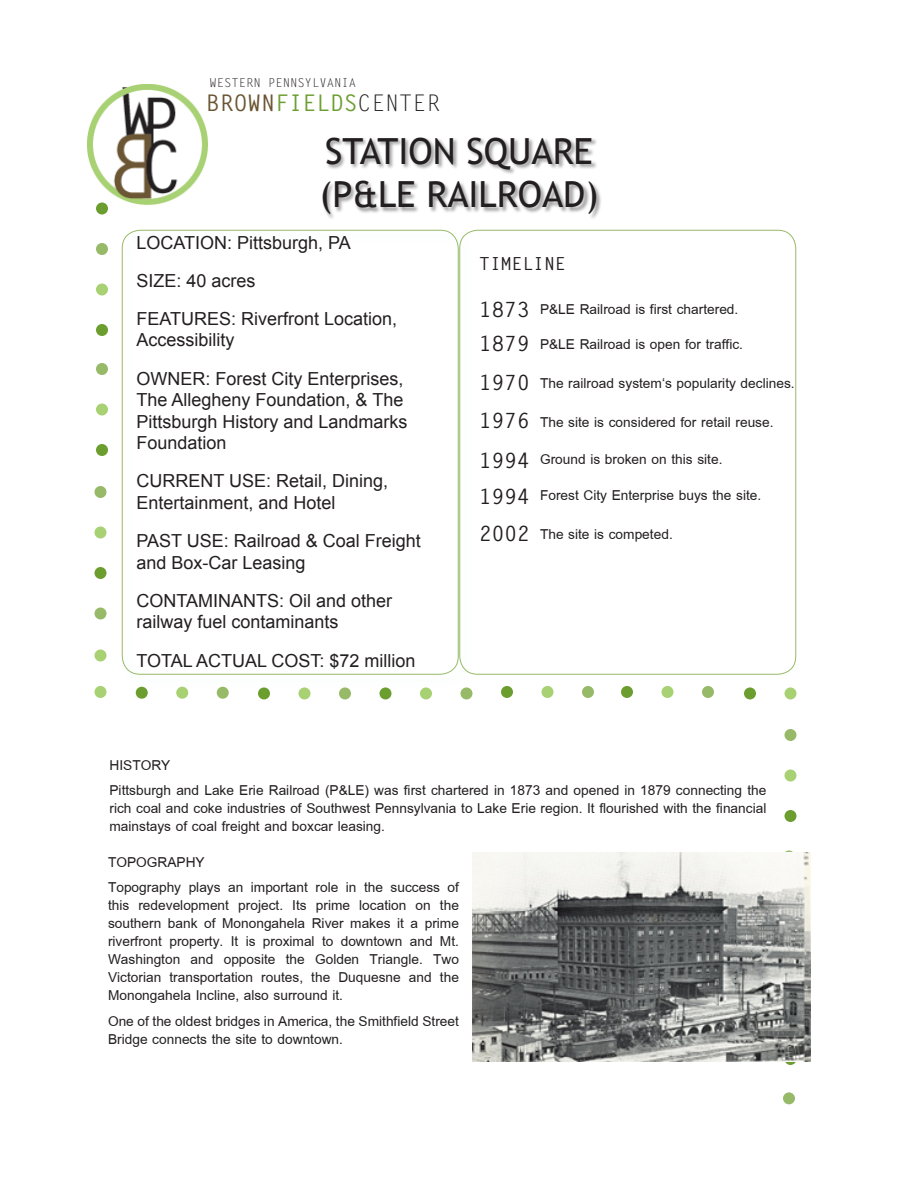
<style>
.page{position:relative;width:918px;height:1188px;background:#fff}
.page>*{position:absolute;margin:0;border:0;box-sizing:border-box;transform-origin:0 0}
.t1{font:36px "Trebuchet MS";color:#231f20}
.t2{font:700 22.95px "Letter Gothic Std";color:#6c9e2f}
.t3{font:21px/18px "Browallia New";color:#231f20;text-align:justify}
.t4{font:700 21px "Letter Gothic Std";color:#231f20}
.t5{font:18px/21.6px "Arial";color:#231f20}
.t6{font:700 18px "Letter Gothic Std";color:#231f20}
.t7{font:12.3px "Letter Gothic Std";color:#231f20}
.s1{color:#6b5633}
.s2{font-weight:400;color:#231f20}
</style>
<div class="page">
<img style="left:88px;top:85px;width:120px;height:127px">
<div style="left:136px;top:687px;width:12px;height:12px;background:#6c9e2f;border-radius:50%"></div>
<div style="left:176px;top:687px;width:12px;height:12px;background:#a7d172;border-radius:50%"></div>
<div style="left:217px;top:687px;width:12px;height:12px;background:#97ba68;border-radius:50%"></div>
<div style="left:258px;top:687px;width:12px;height:12px;background:#6c9e2f;border-radius:50%"></div>
<div style="left:298px;top:687px;width:12px;height:12px;background:#a7d172;border-radius:50%"></div>
<div style="left:339px;top:687px;width:12px;height:12px;background:#97ba68;border-radius:50%"></div>
<div style="left:380px;top:687px;width:12px;height:12px;background:#6c9e2f;border-radius:50%"></div>
<div style="left:420px;top:687px;width:12px;height:12px;background:#a7d172;border-radius:50%"></div>
<div style="left:460px;top:687px;width:12px;height:12px;background:#97ba68;border-radius:50%"></div>
<div style="left:501px;top:686px;width:12px;height:12px;background:#6c9e2f;border-radius:50%"></div>
<div style="left:542px;top:686px;width:12px;height:12px;background:#a7d172;border-radius:50%"></div>
<div style="left:582px;top:686px;width:12px;height:12px;background:#97ba68;border-radius:50%"></div>
<div style="left:621px;top:686px;width:12px;height:12px;background:#6c9e2f;border-radius:50%"></div>
<div style="left:662px;top:686px;width:12px;height:12px;background:#a7d172;border-radius:50%"></div>
<div style="left:702px;top:686px;width:12px;height:12px;background:#97ba68;border-radius:50%"></div>
<div style="left:744px;top:687px;width:12px;height:12px;background:#6c9e2f;border-radius:50%"></div>
<div style="left:784px;top:687px;width:12px;height:12px;background:#a7d172;border-radius:50%"></div>
<div style="left:94px;top:650px;width:12px;height:12px;background:#a7d172;border-radius:50%"></div>
<div style="left:784px;top:810px;width:12px;height:12px;background:#6c9e2f;border-radius:50%"></div>
<div style="left:784px;top:770px;width:12px;height:12px;background:#a7d172;border-radius:50%"></div>
<div style="left:784px;top:729px;width:12px;height:12px;background:#97ba68;border-radius:50%"></div>
<div style="left:94px;top:686px;width:12px;height:12px;background:#a7d172;border-radius:50%"></div>
<div style="left:94px;top:608px;width:12px;height:12px;background:#97ba68;border-radius:50%"></div>
<div style="left:94px;top:567px;width:12px;height:12px;background:#6c9e2f;border-radius:50%"></div>
<div style="left:94px;top:526px;width:12px;height:12px;background:#a7d172;border-radius:50%"></div>
<div style="left:94px;top:486px;width:12px;height:12px;background:#97ba68;border-radius:50%"></div>
<div style="left:96px;top:444px;width:12px;height:12px;background:#6c9e2f;border-radius:50%"></div>
<div style="left:96px;top:404px;width:12px;height:12px;background:#a7d172;border-radius:50%"></div>
<div style="left:96px;top:363px;width:12px;height:12px;background:#97ba68;border-radius:50%"></div>
<div style="left:96px;top:324px;width:12px;height:12px;background:#6c9e2f;border-radius:50%"></div>
<div style="left:96px;top:284px;width:12px;height:12px;background:#a7d172;border-radius:50%"></div>
<div style="left:96px;top:243px;width:12px;height:12px;background:#97ba68;border-radius:50%"></div>
<svg style="left:783px;top:850px;width:12px;height:12px"></svg>
<div style="left:96px;top:202px;width:12px;height:12px;background:#6c9e2f;border-radius:50%"></div>
<svg style="left:784px;top:1053px;width:12px;height:12px"></svg>
<div style="left:783px;top:1092px;width:12px;height:12px;background:#97ba68;border-radius:50%"></div>
<div style="left:117px;top:225px;width:358px;height:466px;background:#fff"></div>
<div style="left:322px;top:137px;width:281px;height:83px;background:#231f20;opacity:.45"></div>
<img style="left:472px;top:852px;width:338px;height:209px">
<p class="t7" style="left:209px;top:75px;width:148px">WESTERN PENNSYLVANIA</p>
<p class="t2" style="left:206px;top:89px;width:235px"><span class="s1">BROWN</span>FIELDS<span class="s2">CENTER</span></p>
<p class="t1" style="left:325px;top:130px;width:269px">STATION SQUARE</p>
<p class="t1" style="left:319px;top:173px;width:281px">(P&amp;LE RAILROAD)</p>
<p class="t5" style="left:136px;top:232px;width:216px">LOCATION: Pittsburgh, PA</p>
<p class="t5" style="left:136px;top:270px;width:121px">SIZE: 40 acres</p>
<p class="t5" style="left:136px;top:308px;width:262px">FEATURES: Riverfront Location,<br>Accessibility</p>
<p class="t5" style="left:136px;top:368px;width:273px">OWNER: Forest City Enterprises,<br>The Allegheny Foundation, &amp; The<br>Pittsburgh History and Landmarks<br>Foundation</p>
<p class="t5" style="left:136px;top:470px;width:253px">CURRENT USE: Retail, Dining,<br>Entertainment, and Hotel</p>
<p class="t5" style="left:136px;top:530px;width:286px">PAST USE: Railroad &amp; Coal Freight and Box-Car Leasing</p>
<p class="t5" style="left:136px;top:590px;width:257px">CONTAMINANTS: Oil and other railway fuel contaminants</p>
<p class="t5" style="left:136px;top:650px;width:281px">TOTAL ACTUAL COST: $72 million</p>
<p class="t6" style="left:479px;top:252px;width:88px">TIMELINE</p>
<p class="t4" style="left:479px;top:296px;width:52px">1873</p>
<p class="t4" style="left:479px;top:330px;width:52px">1879</p>
<p class="t4" style="left:479px;top:369px;width:52px">1970</p>
<p class="t4" style="left:479px;top:408px;width:52px">1976</p>
<p class="t4" style="left:479px;top:448px;width:52px">1994</p>
<p class="t4" style="left:479px;top:484px;width:52px">1994</p>
<p class="t4" style="left:479px;top:521px;width:52px">2002</p>
<p class="t3" style="left:540px;top:300px;width:200px">P&amp;LE Railroad is first chartered.</p>
<p class="t3" style="left:540px;top:335px;width:205px">P&amp;LE Railroad is open for traffic.</p>
<p class="t3" style="left:540px;top:374px;width:256px">The railroad system‘s popularity declines.</p>
<p class="t3" style="left:540px;top:413px;width:235px">The site is considered for retail reuse.</p>
<p class="t3" style="left:540px;top:450px;width:184px">Ground is broken on this site.</p>
<p class="t3" style="left:540px;top:486px;width:223px">Forest City Enterprise buys the site.</p>
<p class="t3" style="left:540px;top:525px;width:134px">The site is competed.</p>
<p class="t3" style="left:110px;top:756px;width:62px">HISTORY</p>
<p class="t3" style="left:110px;top:781px;width:658px">Pittsburgh and Lake Erie Railroad (P&amp;LE) was first chartered in 1873 and opened in 1879 connecting the rich coal and coke industries of Southwest Pennsylvania to Lake Erie region. It flourished with the financial mainstays of coal freight and boxcar leasing.</p>
<p class="t3" style="left:108px;top:853px;width:98px">TOPOGRAPHY</p>
<p class="t3" style="left:108px;top:878px;width:353px">Topography plays an important role in the success of this redevelopment project. Its prime location on the southern bank of Monongahela River makes it a prime riverfront property. It is proximal to downtown and Mt.<br>Washington and opposite the Golden Triangle. Two Victorian transportation routes, the Duquesne and the Monongahela Incline, also surround it.</p>
<p class="t3" style="left:108px;top:1012px;width:352px">One of the oldest bridges in America, the Smithfield Street<br>Bridge connects the site to downtown.</p>
</div>
